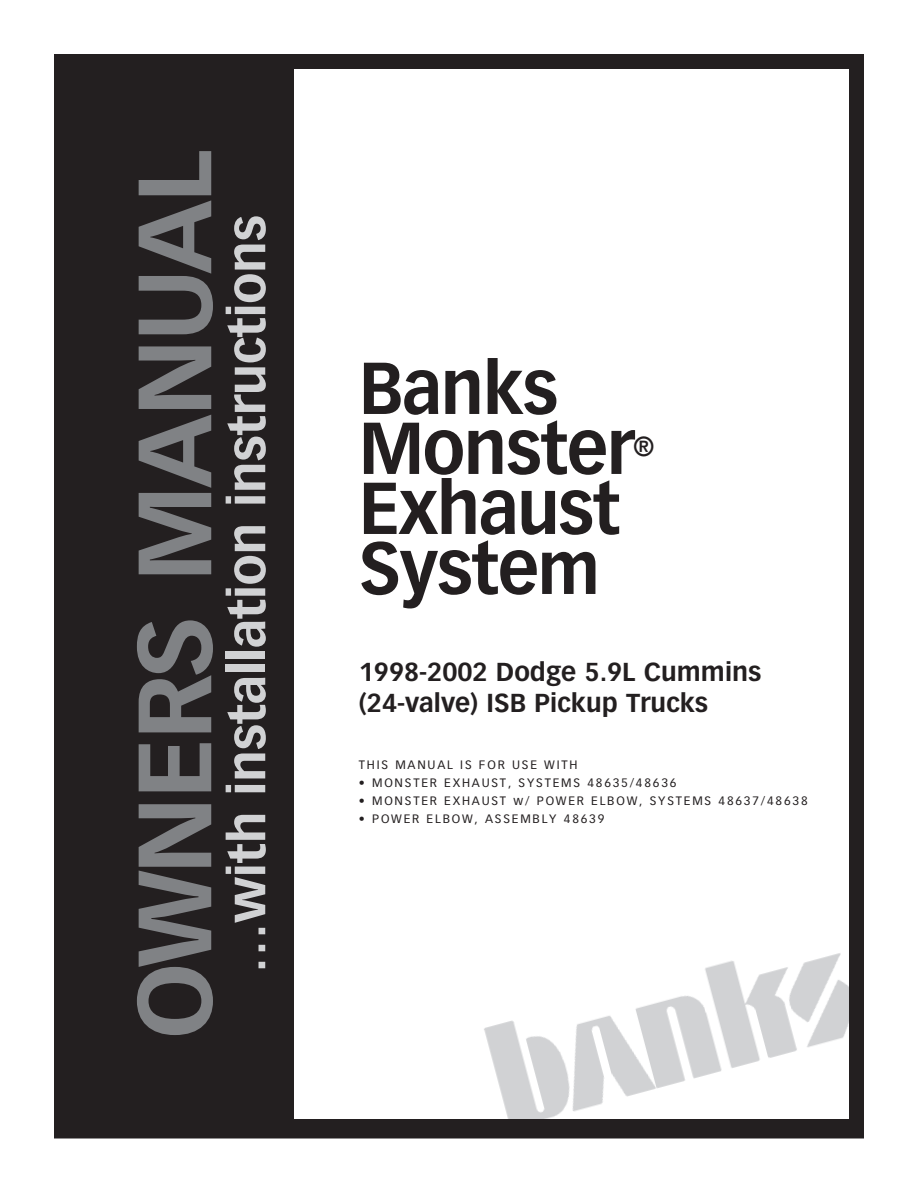
<style>
.page{position:relative;width:918px;height:1188px;background:#fff}
.page>*{position:absolute;margin:0;border:0;box-sizing:border-box;transform-origin:0 0}
.t1{font:700 102px "Vectora LT Std";letter-spacing:-.035em;color:#808285}
.t2{font:700 72px/60px "Vectora LT Std";letter-spacing:-.02em;color:#231f20;scale:.96 1}
.t3{font:700 51px "Vectora LT Std";letter-spacing:-.01em;color:#d1d2d4}
.t4{font:700 27px "Vectora LT Std";color:#231f20;scale:.96 1}
.t5{font:700 25.5px/31.5px "Vectora LT Std";color:#231f20}
.t6{font:12px "Vectora LT Std";letter-spacing:.15em;color:#231f20}
.s1{font-size:69px}
</style>
<div class="page">
<img style="left:484px;top:953px;width:364px;height:165px">
<div style="left:54px;top:1130px;width:810px;height:8px;background:#231f20"></div>
<div style="left:54px;top:54px;width:810px;height:1080px;border:15px solid #231f20"></div>
<div style="left:68px;top:54px;width:226px;height:1080px;background:#231f20"></div>
<h1 class="t1" style="left:113px;top:1039px;width:866px;rotate:-90deg">owners manual</h1>
<h3 class="t3" style="left:216px;top:974px;width:760px;rotate:-90deg">…with installation instructions</h3>
<h2 class="t2" style="left:359px;top:358px;width:289px">Banks<br>Monster</h2>
<h3 class="t4" style="left:633px;top:430px;width:23px">®</h3>
<h2 class="t2" style="left:359px;top:478px;width:274px">Exhaust<br>Syste<span class="s1">m</span></h2>
<h3 class="t5" style="left:359px;top:656px;width:404px">1998-2002 Dodge 5.9L Cummins (24-valve) ISB Pickup Trucks</h3>
<p class="t6" style="left:359px;top:758px;width:220px">THIS MANUAL IS FOR USE WITH</p>
<p class="t6" style="left:359px;top:776px;width:319px">• MONSTER EXHAUST, SYSTEM S 48635/48636</p>
<p class="t6" style="left:359px;top:794px;width:450px">• M ONSTER EXHAUST W/ POWER ELBOW, SYSTEM S 48637/48638</p>
<p class="t6" style="left:359px;top:812px;width:247px">• POWER ELBOW, ASSEM BLY 48639</p>
</div>
